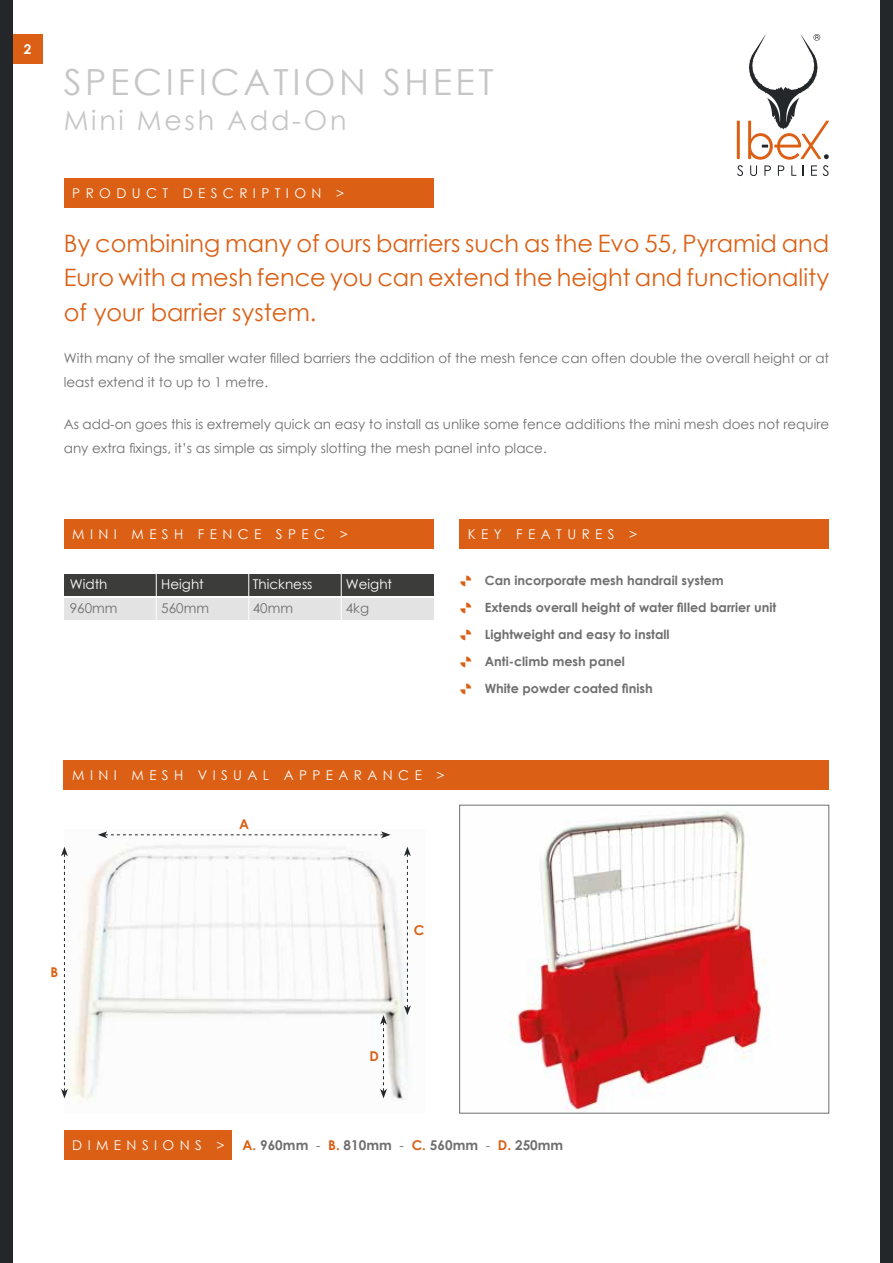
<style>
.page{position:relative;width:893px;height:1263px;background:#fff}
.page>*{position:absolute;margin:0;border:0;box-sizing:border-box;transform-origin:0 0}
.t1{font:36px "Century Gothic";letter-spacing:.1em;color:#c6c6c6}
.t2{font:27px "Century Gothic";letter-spacing:.1em;color:#c6c6c6}
.t3{font:24px/34.5px "Century Gothic";color:#db6015;text-align:justify}
.t4{font:13.5px/24px "Century Gothic";color:#706f6f}
.t5{font:13.5px "Century Gothic";letter-spacing:.4em;color:#fff}
.t6{font:700 13.5px "Century Gothic";letter-spacing:.005em;color:#706f6f}
.t7{font:13.5px "Century Gothic";color:#fff}
.t8{font:700 13.5px "Century Gothic";color:#db6015}
.t9{font:700 13.5px "Century Gothic";color:#fff}
.t10{font:700 12.75px "Century Gothic";color:#706f6f}
.s1{color:#db6015}
.s2{font-weight:400}
</style>
<div class="page">
<div style="left:880px;top:0;width:13px;height:1263px;background:#24272a"></div>
<div style="left:0;top:0;width:13px;height:1263px;background:#24272a"></div>
<div style="left:13px;top:34px;width:30px;height:30px;background:#db6015"></div>
<img style="left:69px;top:834px;width:339px;height:269px">
<div style="left:64px;top:1130px;width:168px;height:30px;background:#db6015"></div>
<img style="left:510px;top:810px;width:260px;height:301px">
<div style="left:459px;top:805px;width:370px;height:308px;border:1px solid #706f6f"></div>
<div style="left:64px;top:179px;width:370px;height:29px;background:#db6015"></div>
<div style="left:459px;top:519px;width:370px;height:30px;background:#db6015"></div>
<svg style="left:737px;top:34px;width:92px;height:142px"></svg>
<div style="left:64px;top:519px;width:370px;height:30px;background:#db6015"></div>
<div style="left:64px;top:760px;width:765px;height:30px;background:#db6015"></div>
<div style="left:64px;top:574px;width:370px;height:21px;background:#3c3c3b"></div>
<div style="left:64px;top:598px;width:370px;height:21px;background:#e3e3e3"></div>
<hr style="left:156px;top:573px;width:1px;height:47px;background:#fff">
<hr style="left:248px;top:573px;width:1px;height:47px;background:#fff">
<hr style="left:341px;top:573px;width:1px;height:47px;background:#fff">
<svg style="left:98px;top:831px;width:292px;height:7px"></svg>
<svg style="left:61px;top:847px;width:7px;height:251px"></svg>
<svg style="left:404px;top:847px;width:7px;height:168px"></svg>
<svg style="left:380px;top:1015px;width:7px;height:83px"></svg>
<p class="t9" style="left:24px;top:39px;width:9px">2</p>
<h1 class="t1" style="left:64px;top:57px;width:432px">SPECIFICATION SHEET</h1>
<h2 class="t2" style="left:64px;top:101px;width:284px">Mini Mesh Add-On</h2>
<p class="t5" style="left:72px;top:184px;width:273px">PRODUCT DESCRIPTION &gt;</p>
<h3 class="t3" style="left:64px;top:226px;width:767px">By combining many of ours barriers such as the Evo 55, Pyramid and Euro with a mesh fence you can extend the height and functionality of your barrier system.</h3>
<p class="t4" style="left:64px;top:346px;width:767px">With many of the smaller water filled barriers the addition of the mesh fence can often double the overall height or at least extend it to up to 1 metre.</p>
<p class="t4" style="left:64px;top:412px;width:767px">As add-on goes this is extremely quick an easy to install as unlike some fence additions the mini mesh does not require any extra fixings, it’s as simple as simply slotting the mesh panel into place.</p>
<p class="t5" style="left:72px;top:524px;width:277px">MINI MESH FENCE SPEC &gt;</p>
<p class="t5" style="left:468px;top:524px;width:171px">KEY FEATURES &gt;</p>
<p class="t5" style="left:70px;top:575px;width:39px">Width</p>
<p class="t5" style="left:161px;top:575px;width:44px">Height</p>
<p class="t7" style="left:253px;top:575px;width:61px">Thickness</p>
<p class="t5" style="left:346px;top:575px;width:48px">Weight</p>
<p class="t4" style="left:70px;top:596px;width:49px">960mm</p>
<p class="t4" style="left:161px;top:596px;width:49px">560mm</p>
<p class="t4" style="left:253px;top:596px;width:42px">40mm</p>
<p class="t4" style="left:346px;top:596px;width:25px">4kg</p>
<p class="t10" style="left:459px;top:570px;width:266px"><span class="s1">❑</span> Can incorporate mesh handrail system</p>
<p class="t10" style="left:459px;top:597px;width:318px"><span class="s1">❑</span> Extends overall height of water filled barrier unit</p>
<p class="t10" style="left:459px;top:624px;width:212px"><span class="s1">❑</span> Lightweight and easy to install</p>
<p class="t10" style="left:459px;top:651px;width:167px"><span class="s1">❑</span> Anti-climb mesh panel</p>
<p class="t10" style="left:459px;top:678px;width:195px"><span class="s1">❑</span> White powder coated finish</p>
<p class="t5" style="left:72px;top:765px;width:374px">MINI MESH VISUAL APPEARANCE &gt;</p>
<p class="t8" style="left:239px;top:814px;width:11px">A</p>
<p class="t8" style="left:51px;top:961px;width:9px">B</p>
<p class="t8" style="left:414px;top:920px;width:12px">C</p>
<p class="t8" style="left:369px;top:1045px;width:11px">D</p>
<p class="t5" style="left:72px;top:1135px;width:154px">DIMENSIONS &gt;</p>
<p class="t6" style="left:242px;top:1135px;width:322px"><span class="s1">A.</span> 960mm <span class="s2">-</span> <span class="s1">B.</span> 810mm <span class="s2">-</span> <span class="s1">C.</span> 560mm <span class="s2">-</span> <span class="s1">D.</span> 250mm</p>
</div>
